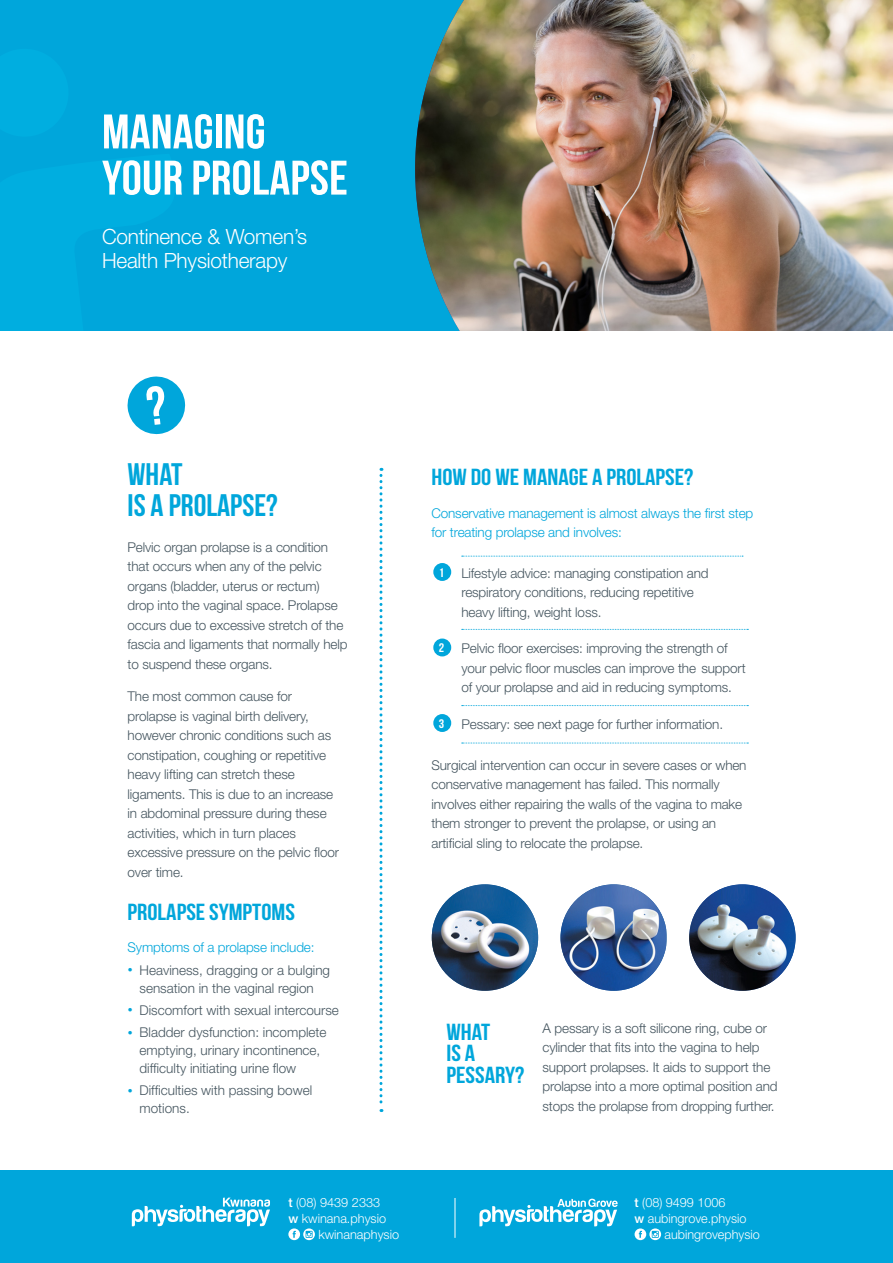
<style>
.page{position:relative;width:893px;height:1263px;background:#fff}
.page>*{position:absolute;margin:0;border:0;box-sizing:border-box;transform-origin:0 0}
.t1{font:48.45px "Bebas Neue";letter-spacing:.005em;color:#fff;scale:1.05 1}
.t2{font:31.2px/31.2px "Bebas Neue";color:#00a6db}
.t3{font:23.25px/21.8px "Bebas Neue";color:#00a6db;scale:1.1 1}
.t4{font:300 21px/24px "Helvetica Neue LT";letter-spacing:-.01em;color:#fff}
.t5{font:300 13.5px/19.5px "Helvetica Neue LT";letter-spacing:-.01em;color:#45555f}
.t6{font:300 13.5px/19.5px "Helvetica Neue LT";letter-spacing:-.01em;color:#00a6db}
.t7{font:300 12.75px "Helvetica Neue";color:#fff}
.t8{font:12.45px "Bebas Neue";color:#fff;scale:1.1 1}
.s1{font-weight:900;font-stretch:expanded;color:#00a6db}
.s2{font-weight:500}
</style>
<div class="page">
<div style="left:0;top:0;width:415px;height:331px;background:#00a6db"></div>
<img style="left:415px;top:0;width:478px;height:331px">
<div style="left:0;top:46px;width:179px;height:285px;background:#00a6db"></div>
<div style="left:0;top:1170px;width:893px;height:93px;background:#00a6db"></div>
<svg style="left:288px;top:1228px;width:12px;height:12px"></svg>
<svg style="left:293px;top:1231px;width:3px;height:7px"></svg>
<svg style="left:303px;top:1228px;width:12px;height:12px"></svg>
<svg style="left:306px;top:1231px;width:7px;height:7px"></svg>
<svg style="left:132px;top:1197px;width:138px;height:29px"></svg>
<div style="left:635px;top:1228px;width:11px;height:12px;background:#fff;border-radius:50%"></div>
<svg style="left:639px;top:1231px;width:3px;height:7px"></svg>
<svg style="left:649px;top:1228px;width:12px;height:12px"></svg>
<svg style="left:652px;top:1231px;width:7px;height:7px"></svg>
<svg style="left:479px;top:1199px;width:139px;height:27px"></svg>
<hr style="left:455px;top:1198px;width:1px;height:40px;background:#fff">
<svg style="left:127px;top:376px;width:59px;height:59px"></svg>
<svg style="left:379px;top:468px;width:3px;height:644px"></svg>
<div style="left:433px;top:563px;width:18px;height:18px;background:#00a6db;border-radius:50%"></div>
<div style="left:433px;top:638px;width:18px;height:18px;background:#00a6db;border-radius:50%"></div>
<div style="left:433px;top:714px;width:18px;height:18px;background:#00a6db;border-radius:50%"></div>
<svg style="left:462px;top:629px;width:286px;height:1px"></svg>
<svg style="left:462px;top:705px;width:286px;height:1px"></svg>
<svg style="left:462px;top:743px;width:286px;height:1px"></svg>
<svg style="left:462px;top:556px;width:281px;height:1px"></svg>
<img style="left:432px;top:884px;width:106px;height:107px;border-radius:53px">
<img style="left:560px;top:884px;width:107px;height:107px;border-radius:53px">
<img style="left:689px;top:884px;width:107px;height:107px;border-radius:53px">
<p class="t1" style="left:102px;top:105px;width:157px">MANAGING</p>
<p class="t1" style="left:102px;top:151px;width:236px">YOUR PROLAPSE</p>
<p class="t4" style="left:102px;top:224px;width:207px">Continence &amp; Women’s<br>Health Physiotherapy</p>
<p class="t2" style="left:128px;top:458px;width:152px">WHAT<br>IS A PROLAPSE?</p>
<p class="t5" style="left:128px;top:537px;width:221px">Pelvic organ prolapse is a condition that occurs when any of the pelvic organs (bladder, uterus or rectum) drop into the vaginal space. Prolapse occurs due to excessive stretch of the fascia and ligaments that normally help to suspend these organs.</p>
<p class="t5" style="left:128px;top:686px;width:213px">The most common cause for prolapse is vaginal birth delivery, however chronic conditions such as constipation, coughing or repetitive heavy lifting can stretch these ligaments. This is due to an increase in abdominal pressure during these activities, which in turn places excessive pressure on the pelvic floor over time.</p>
<p class="t3" style="left:128px;top:901px;width:154px">PROLAPSE SYMPTOMS</p>
<p class="t6" style="left:128px;top:937px;width:188px">Symptoms of a prolapse include:</p>
<p class="t5" style="left:128px;top:960px;width:204px;line-height:18px;text-align:center"><span class="s1">·</span> Heaviness, dragging or a bulging sensation in the vaginal region</p>
<p class="t5" style="left:128px;top:1000px;width:213px"><span class="s1">·</span> Discomfort with sexual intercourse</p>
<p class="t5" style="left:140px;top:1023px;width:189px;line-height:18px;text-indent:-12px"><span class="s1">·</span> Bladder dysfunction: incomplete emptying, urinary incontinence, difficulty initiating urine flow</p>
<p class="t5" style="left:140px;top:1081px;width:174px;line-height:18px;text-indent:-12px"><span class="s1">·</span> Difficulties with passing bowel motions.</p>
<p class="t3" style="left:431px;top:466px;width:240px">HOW DO WE MANAGE A PROLAPSE?</p>
<p class="t6" style="left:431px;top:503px;width:323px">Conservative management is almost always the first step for treating prolapse and involves:</p>
<p class="t8" style="left:439px;top:565px;width:6px">1</p>
<p class="t5" style="left:461px;top:563px;width:249px">Lifestyle advice: managing constipation and respiratory conditions, reducing repetitive heavy lifting, weight loss.</p>
<p class="t8" style="left:439px;top:641px;width:6px">2</p>
<p class="t5" style="left:461px;top:639px;width:286px">Pelvic floor exercises: improving the strength of your pelvic floor muscles can improve the support of your prolapse and aid in reducing symptoms.</p>
<p class="t8" style="left:439px;top:716px;width:6px">3</p>
<p class="t5" style="left:461px;top:714px;width:263px">Pessary: see next page for further information.</p>
<p class="t5" style="left:431px;top:755px;width:317px">Surgical intervention can occur in severe cases or when conservative management has failed. This normally involves either repairing the walls of the vagina to make them stronger to prevent the prolapse, or using an artificial sling to relocate the prolapse.</p>
<p class="t3" style="left:446px;top:1020px;width:72px">WHAT<br>IS A<br>PESSARY?</p>
<p class="t5" style="left:542px;top:1018px;width:237px">A pessary is a soft silicone ring, cube or cylinder that fits into the vagina to help support prolapses. It aids to support the prolapse into a more optimal position and stops the prolapse from dropping further.</p>
<p class="t7" style="left:288px;top:1194px;width:93px"><span class="s2">t</span> (08) 9439 2333</p>
<p class="t7" style="left:288px;top:1210px;width:99px"><span class="s2">w</span> kwinana.physio</p>
<p class="t7" style="left:318px;top:1226px;width:82px">kwinanaphysio</p>
<p class="t7" style="left:635px;top:1194px;width:92px"><span class="s2">t</span> (08) 9499 1006</p>
<p class="t7" style="left:635px;top:1210px;width:113px"><span class="s2">w</span> aubingrove.physio</p>
<p class="t7" style="left:665px;top:1226px;width:97px">aubingrovephysio</p>
</div>
